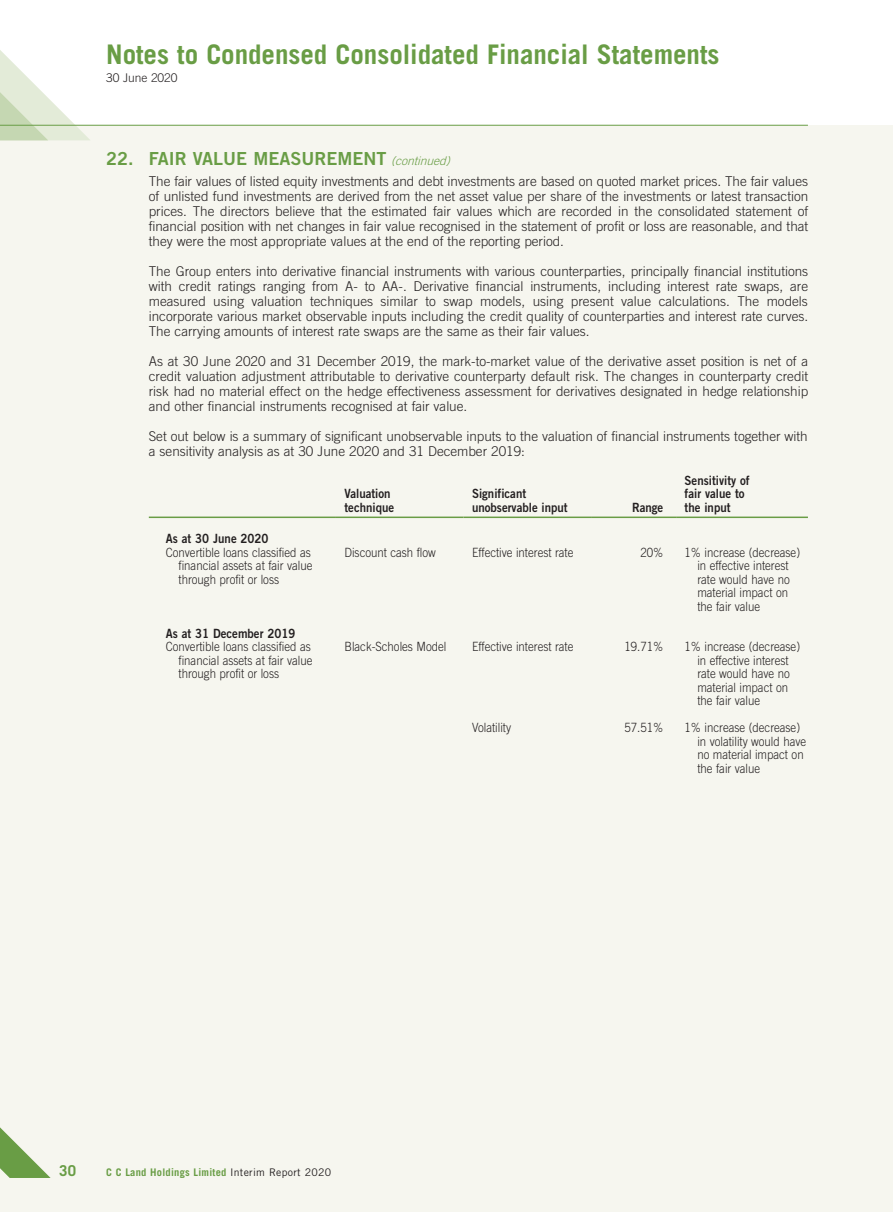
<style>
.page{position:relative;width:893px;height:1212px;background:#fff}
.page>*{position:absolute;margin:0;border:0;box-sizing:border-box;transform-origin:0 0}
.t1{font:700 27px "Trade Gothic LT Std";color:#699d45}
.Heading_1{font:18px "Trade Gothic LT Std Bd 2";color:#699d45}
.t2{font:700 15px "Trade Gothic LT Std";color:#699d45}
.Body_Text{font:300 13.5px/15px "Trade Gothic LT Std";color:#231f20;text-align:justify}
.Body_Text-2{font:300 12.75px/13.5px "Trade Gothic LT Std";color:#231f20;scale:.9 1}
.Body_Text-3{font:12.75px "Trade Gothic LT Std Bd 2";color:#231f20;scale:.9 1}
.t3{font:300 12px "Trade Gothic LT Std";letter-spacing:-.005em;color:#231f20}
.t4{font:700 10.5px "Trade Gothic LT Std";letter-spacing:.025em;color:#699d45}
.s1{font-family:"Trade Gothic LT Std";font-weight:300;font-style:italic;font-size:12px}
.s2{font-weight:400;color:#231f20}
</style>
<div class="page">
<div style="left:0;top:125px;width:893px;height:1087px;background:#f6f6ef"></div>
<svg style="left:0;top:50px;width:91px;height:90px"></svg>
<hr style="left:0;top:125px;width:808px;height:1px;background:#699d45">
<svg style="left:0;top:1127px;width:51px;height:51px"></svg>
<hr style="left:149px;top:516px;width:187px;height:2px;background:#699d45">
<hr style="left:336px;top:516px;width:127px;height:2px;background:#699d45">
<hr style="left:463px;top:516px;width:128px;height:2px;background:#699d45">
<hr style="left:591px;top:516px;width:85px;height:2px;background:#699d45">
<hr style="left:676px;top:516px;width:132px;height:2px;background:#699d45">
<h1 class="t1" style="left:106px;top:37px;width:615px">Notes to Condensed Consolidated Financial Statements</h1>
<p class="t3" style="left:106px;top:70px;width:73px">30 June 2020</p>
<p class="Heading_1" style="left:106px;top:147px;width:349px">22. FAIR VALUE MEASUREMENT <span class="s1">(continued)</span></p>
<p class="Body_Text" style="left:149px;top:174px;width:661px">The fair values of listed equity investments and debt investments are based on quoted market prices. The fair values of unlisted fund investments are derived from the net asset value per share of the investments or latest transaction prices. The directors believe that the estimated fair values which are recorded in the consolidated statement of financial position with net changes in fair value recognised in the statement of profit or loss are reasonable, and that they were the most appropriate values at the end of the reporting period.</p>
<p class="Body_Text" style="left:149px;top:264px;width:661px">The Group enters into derivative financial instruments with various counterparties, principally financial institutions with credit ratings ranging from A- to AA-. Derivative financial instruments, including interest rate swaps, are measured using valuation techniques similar to swap models, using present value calculations. The models incorporate various market observable inputs including the credit quality of counterparties and interest rate curves.<br>The carrying amounts of interest rate swaps are the same as their fair values.</p>
<p class="Body_Text" style="left:149px;top:354px;width:661px">As at 30 June 2020 and 31 December 2019, the mark-to-market value of the derivative asset position is net of a credit valuation adjustment attributable to derivative counterparty default risk. The changes in counterparty credit risk had no material effect on the hedge effectiveness assessment for derivatives designated in hedge relationship and other financial instruments recognised at fair value.</p>
<p class="Body_Text" style="left:149px;top:429px;width:660px">Set out below is a summary of significant unobservable inputs to the valuation of financial instruments together with a sensitivity analysis as at 30 June 2020 and 31 December 2019:</p>
<p class="Body_Text-3" style="left:344px;top:486px;width:53px">Valuation</p>
<p class="Body_Text-3" style="left:344px;top:499px;width:57px">technique</p>
<p class="Body_Text-3" style="left:685px;top:472px;width:74px">Sensitivity of</p>
<p class="Body_Text-3" style="left:685px;top:486px;width:68px">fair value to</p>
<p class="Body_Text-3" style="left:685px;top:499px;width:53px">the input</p>
<p class="Body_Text-3" style="left:472px;top:486px;width:62px">Significant</p>
<p class="Body_Text-3" style="left:472px;top:499px;width:108px">unobservable input</p>
<p class="Body_Text-3" style="left:632px;top:499px;width:36px">Range</p>
<p class="Body_Text-3" style="left:166px;top:531px;width:116px">As at 30 June 2020</p>
<p class="Body_Text-2" style="left:179px;top:545px;width:150px;text-indent:-13px">Convertible loans classified as financial assets at fair value through profit or loss</p>
<p class="Body_Text-2" style="left:344px;top:545px;width:103px">Discount cash flow</p>
<p class="Body_Text-2" style="left:472px;top:545px;width:114px">Effective interest rate</p>
<p class="Body_Text-2" style="left:640px;top:545px;width:27px">20%</p>
<p class="Body_Text-2" style="left:697px;top:545px;width:116px;text-indent:-13px">1% increase (decrease) in effective interest rate would have no material impact on the fair value</p>
<p class="Body_Text-3" style="left:166px;top:625px;width:146px">As at 31 December 2019</p>
<p class="Body_Text-2" style="left:179px;top:640px;width:150px;text-indent:-13px">Convertible loans classified as financial assets at fair value through profit or loss</p>
<p class="Body_Text-2" style="left:344px;top:640px;width:115px">Black-Scholes Model</p>
<p class="Body_Text-2" style="left:472px;top:640px;width:114px">Effective interest rate</p>
<p class="Body_Text-2" style="left:625px;top:640px;width:45px">19.71%</p>
<p class="Body_Text-2" style="left:697px;top:640px;width:116px;text-indent:-13px">1% increase (decrease) in effective interest rate would have no material impact on the fair value</p>
<p class="Body_Text-2" style="left:472px;top:721px;width:45px">Volatility</p>
<p class="Body_Text-2" style="left:625px;top:721px;width:45px">57.51%</p>
<p class="Body_Text-2" style="left:697px;top:721px;width:122px;text-indent:-13px">1% increase (decrease) in volatility would have no material impact on the fair value</p>
<p class="t2" style="left:59px;top:1162px;width:19px">30</p>
<p class="t4" style="left:106px;top:1166px;width:226px">C C Land Holdings Limited <span class="s2">Interim Report 2020</span></p>
</div>
